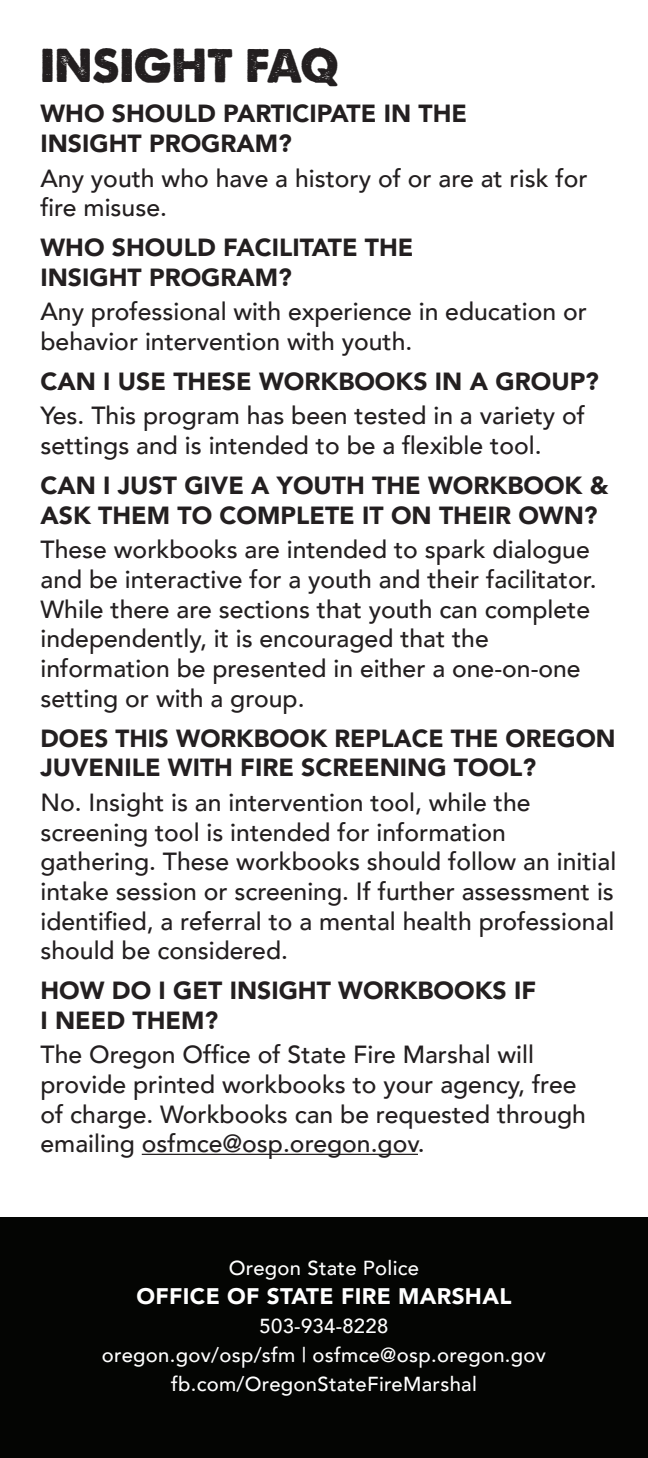
<style>
.page{position:relative;width:648px;height:1458px;background:#fff}
.page>*{position:absolute;margin:0;border:0;box-sizing:border-box;transform-origin:0 0}
.oTHER_BODY{font:45px "A Loveof Thunder";color:#231f20}
.oTHER_BODY-2{font:500 24.75px/29.7px "Avenir";color:#231f20}
.oTHER_BODY-3{font:900 24.75px/29.7px "Avenir";color:#231f20}
.t1{font:900 22.5px "Avenir";letter-spacing:.015em;color:#fff}
.Logo_Text{font:500 20.25px "Avenir";letter-spacing:.015em;color:#fff}
</style>
<div class="page">
<hr style="left:142px;top:1154px;width:276px;height:1px;background:#231f20">
<div style="left:0;top:1218px;width:648px;height:240px;background:#040503"></div>
<p class="oTHER_BODY" style="left:40px;top:38px;width:300px">INSIGHT FAQ</p>
<p class="oTHER_BODY-3" style="left:40px;top:98px;width:428px">WHO SHOULD PARTICIPATE IN THE<br>INSIGHT PROGRAM?</p>
<p class="oTHER_BODY-2" style="left:40px;top:162px;width:549px">Any youth who have a history of or are at risk for fire misuse.</p>
<p class="oTHER_BODY-3" style="left:40px;top:232px;width:375px">WHO SHOULD FACILITATE THE<br>INSIGHT PROGRAM?</p>
<p class="oTHER_BODY-2" style="left:40px;top:296px;width:548px">Any professional with experience in education or behavior intervention with youth.</p>
<p class="oTHER_BODY-3" style="left:40px;top:366px;width:560px">CAN I USE THESE WORKBOOKS IN A GROUP?</p>
<p class="oTHER_BODY-2" style="left:40px;top:400px;width:546px">Yes. This program has been tested in a variety of settings and is intended to be a flexible tool.</p>
<p class="oTHER_BODY-3" style="left:40px;top:470px;width:570px">CAN I JUST GIVE A YOUTH THE WORKBOOK &amp;<br>ASK THEM TO COMPLETE IT ON THEIR OWN?</p>
<p class="oTHER_BODY-2" style="left:40px;top:533px;width:558px">These workbooks are intended to spark dialogue and be interactive for a youth and their facilitator.<br>While there are sections that youth can complete independently, it is encouraged that the information be presented in either a one-on-one setting or with a group.</p>
<p class="oTHER_BODY-3" style="left:40px;top:722px;width:577px">DOES THIS WORKBOOK REPLACE THE OREGON<br>JUVENILE WITH FIRE SCREENING TOOL?</p>
<p class="oTHER_BODY-2" style="left:40px;top:786px;width:577px">No. Insight is an intervention tool, while the screening tool is intended for information gathering. These workbooks should follow an initial intake session or screening. If further assessment is identified, a referral to a mental health professional should be considered.</p>
<p class="oTHER_BODY-3" style="left:40px;top:975px;width:497px">HOW DO I GET INSIGHT WORKBOOKS IF<br>I NEED THEM?</p>
<p class="oTHER_BODY-2" style="left:40px;top:1039px;width:547px">The Oregon Office of State Fire Marshal will provide printed workbooks to your agency, free of charge. Workbooks can be requested through emailing osfmce@osp.oregon.gov.</p>
<p class="Logo_Text" style="left:229px;top:1250px;width:192px">Oregon State Police</p>
<p class="t1" style="left:137px;top:1277px;width:376px">OFFICE OF STATE FIRE MARSHAL</p>
<p class="Logo_Text" style="left:260px;top:1308px;width:130px">503-934-8228</p>
<p class="Logo_Text" style="left:102px;top:1337px;width:446px">oregon.gov/osp/sfm | osfmce@osp.oregon.gov</p>
<p class="Logo_Text" style="left:171px;top:1366px;width:307px">fb.com/OregonStateFireMarshal</p>
</div>
